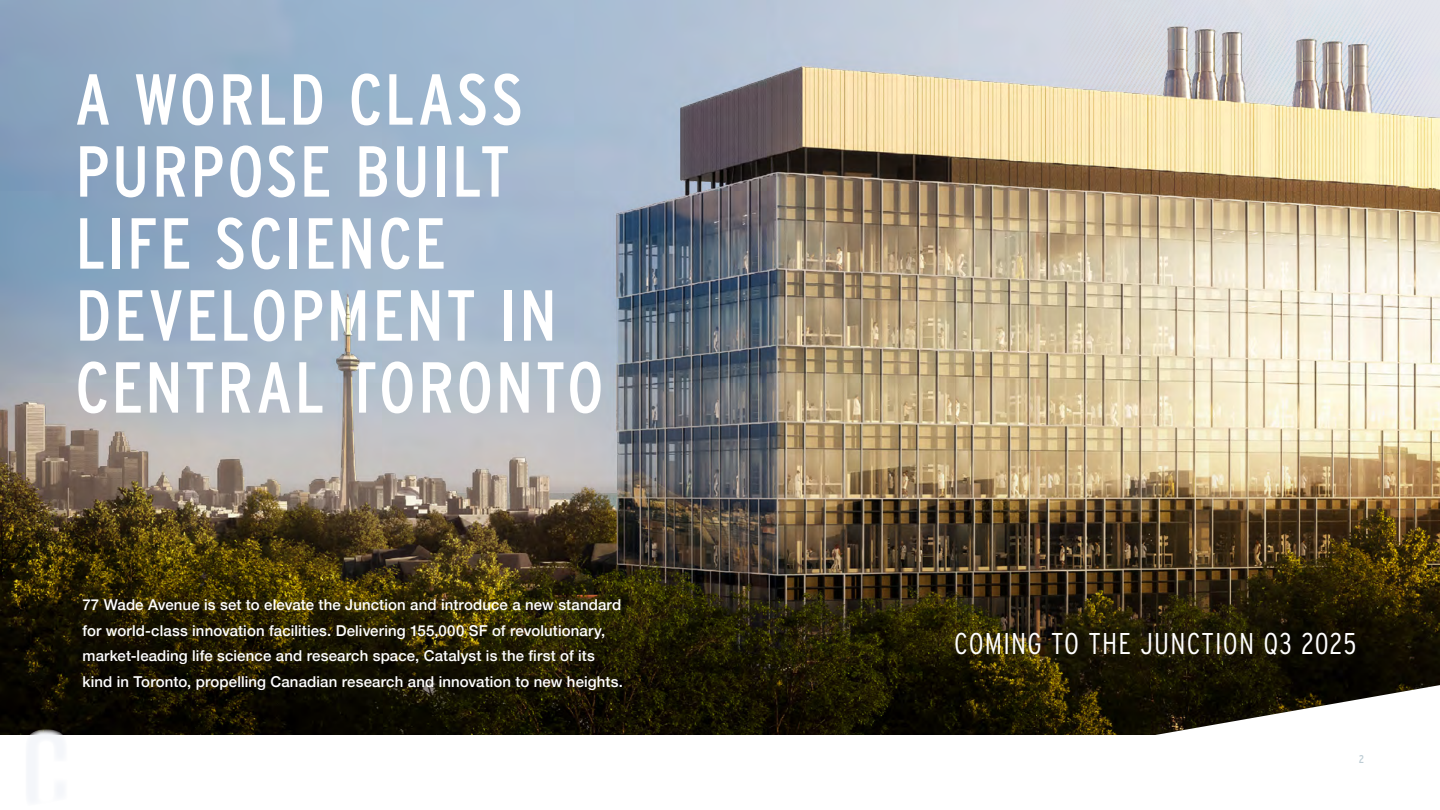
<style>
.page{position:relative;width:1440px;height:810px;background:#fff}
.page>*{position:absolute;margin:0;border:0;box-sizing:border-box;transform-origin:0 0}
.t1{font:72px/72px "Interstate Condensed";letter-spacing:.025em;color:#fff}
.t2{font:300 30px "Interstate Condensed";letter-spacing:.04em;color:#fff}
.t3{font:500 15px/25.5px "Helvetica Neue";letter-spacing:.005em;color:#fff}
.t4{font:11.25px "Interstate Condensed";color:#bdccd4}
</style>
<div class="page">
<img style="left:0;top:0;width:1440px;height:735px">
<img style="left:1058px;top:0;width:382px;height:252px">
<svg style="left:728px;top:685px;width:712px;height:50px"></svg>
<svg style="left:26px;top:729px;width:41px;height:71px"></svg>
<h1 class="t1" style="left:75px;top:63px;width:530px">A WORLD CLASS<br>PURPOSE BUILT<br>LIFE SCIENCE<br>DEVELOPMENT IN<br>CENTRAL TORONTO</h1>
<p class="t3" style="left:82px;top:591px;width:542px">77 Wade Avenue is set to elevate the Junction and introduce a new standard for world-class innovation facilities. Delivering 155,000 SF of revolutionary, market-leading life science and research space, Catalyst is the first of its kind in Toronto, propelling Canadian research and innovation to new heights.</p>
<h2 class="t2" style="left:954px;top:626px;width:404px">COMING TO THE JUNCTION Q3 2025</h2>
<p class="t4" style="left:1359px;top:752px;width:7px">2</p>
</div>
